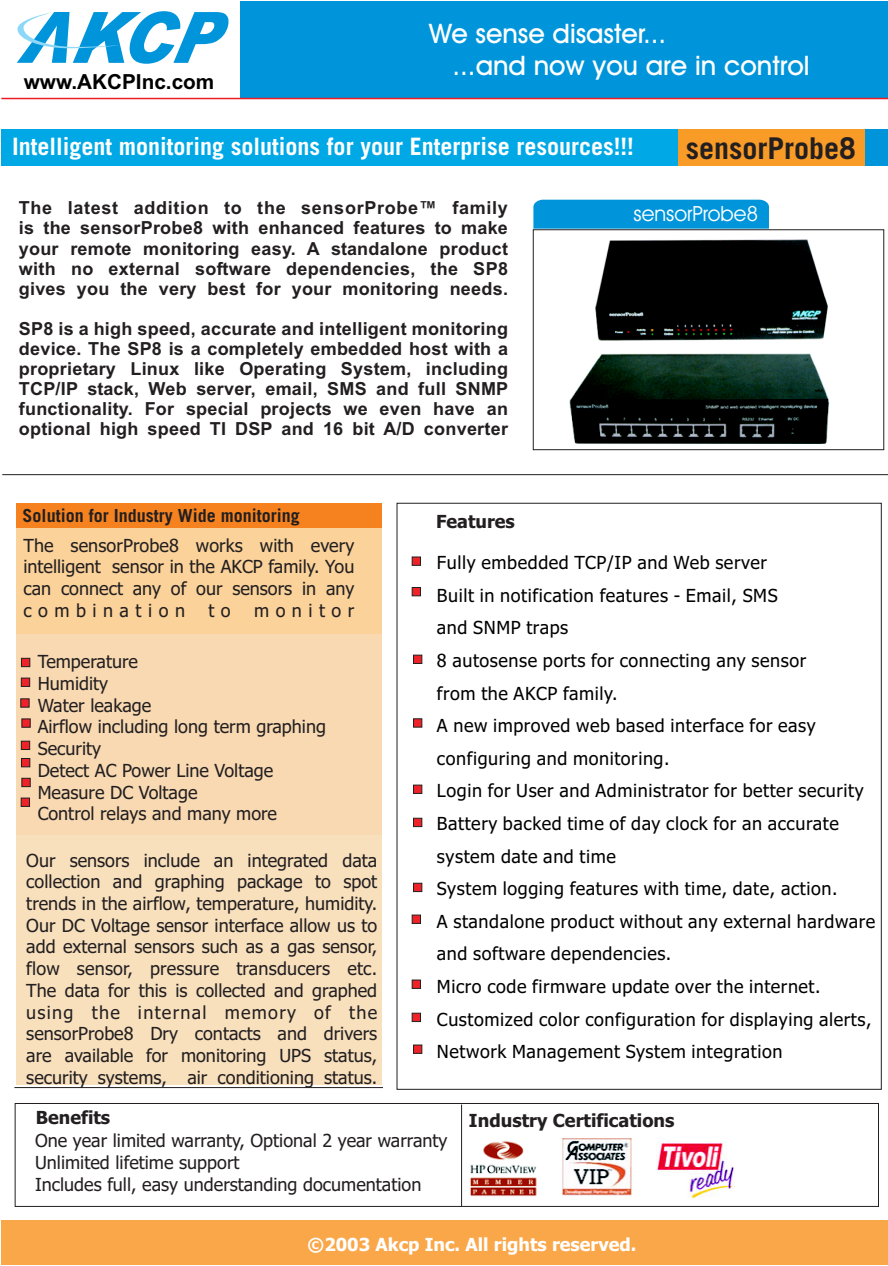
<style>
.page{position:relative;width:888px;height:1266px;background:#fff}
.page>*{position:absolute;margin:0;border:0;box-sizing:border-box;transform-origin:0 0}
.t1{font:700 30px "Trade Gothic";color:#231f20}
.t2{font:27px/32.4px "Avant Garde Md BT";color:#fff}
.t3{font:700 24px "Trade Gothic";color:#fff}
.t4{font:21px "Avant Garde Bk BT";color:#fff}
.t5{font:700 20.7px "Arial";color:#000}
.t6{font:18px/21.8px "Tahoma";color:#231f20;text-align:justify}
.t7{font:18px/32.5px "Tahoma";letter-spacing:.03em;color:#000}
.t8{font:700 18px/20.1px "Arial";letter-spacing:.015em;color:#231f20;text-align:justify}
.t9{font:700 18px "Tahoma";color:#231f20}
.t10{font:700 18px "Trade Gothic";color:#231f20}
.t11{font:700 18px "Tahoma";color:#fff}
.t12{font:18px "Tahoma";letter-spacing:.36em;color:#231f20}
</style>
<div class="page">
<div style="left:16px;top:836px;width:366px;height:249px;background:#f8e0bd"></div>
<div style="left:16px;top:627px;width:365px;height:208px;background:#f8d9b2"></div>
<div style="left:677px;top:129px;width:189px;height:37px;background:#f99b27"></div>
<div style="left:533px;top:200px;width:236px;height:29px;background:#0095da"></div>
<div style="left:865px;top:129px;width:22px;height:37px;background:#0095da"></div>
<div style="left:241px;top:1px;width:646px;height:97px;background:#0095da"></div>
<svg style="left:17px;top:11px;width:212px;height:53px"></svg>
<hr style="left:1px;top:98px;width:886px;height:1px;background:#ed1c24">
<div style="left:1px;top:1220px;width:886px;height:45px;background:#faa74a"></div>
<div style="left:1px;top:129px;width:677px;height:37px;background:#00a8e6"></div>
<hr style="left:2px;top:474px;width:885px;height:1px;background:#231f20">
<div style="left:16px;top:503px;width:365px;height:25px;background:#f5821f"></div>
<div style="left:16px;top:528px;width:365px;height:106px;background:#fad29a"></div>
<img style="left:569px;top:353px;width:261px;height:90px">
<div style="left:533px;top:230px;width:350px;height:220px;border:1px solid #231f20"></div>
<img style="left:596px;top:239px;width:231px;height:101px">
<hr style="left:14px;top:1087px;width:369px;height:1px;background:#231f20">
<div style="left:412px;top:557px;width:8px;height:8px;background:#ee2229"></div>
<div style="left:412px;top:587px;width:8px;height:9px;background:#ee2229;border:1px solid #231f20"></div>
<div style="left:413px;top:655px;width:9px;height:8px;background:#ee2229;border:1px solid #231f20"></div>
<div style="left:413px;top:719px;width:9px;height:8px;background:#ee2229;border:1px solid #231f20"></div>
<div style="left:413px;top:785px;width:9px;height:8px;background:#ee2229;border:1px solid #231f20"></div>
<div style="left:413px;top:818px;width:9px;height:9px;background:#ee2229;border:1px solid #231f20"></div>
<div style="left:413px;top:883px;width:9px;height:9px;background:#ee2229;border:1px solid #231f20"></div>
<div style="left:412px;top:915px;width:8px;height:8px;background:#ee2229"></div>
<div style="left:412px;top:980px;width:8px;height:8px;background:#ee2229"></div>
<div style="left:412px;top:1013px;width:8px;height:9px;background:#ee2229;border:1px solid #231f20"></div>
<div style="left:413px;top:1045px;width:9px;height:8px;background:#ee2229;border:1px solid #231f20"></div>
<div style="left:15px;top:1103px;width:863px;height:103px;border:1px solid #231f20"></div>
<div style="left:21px;top:658px;width:9px;height:9px;background:#ee2229;border:1px solid #231f20"></div>
<div style="left:21px;top:678px;width:9px;height:8px;background:#ee2229;border:1px solid #231f20"></div>
<div style="left:21px;top:699px;width:8px;height:8px;background:#ee2229"></div>
<div style="left:22px;top:719px;width:8px;height:8px;background:#ee2229"></div>
<div style="left:21px;top:741px;width:9px;height:9px;background:#ee2229;border:1px solid #231f20"></div>
<div style="left:21px;top:758px;width:9px;height:9px;background:#ee2229;border:1px solid #231f20"></div>
<div style="left:22px;top:778px;width:8px;height:9px;background:#ee2229;border:1px solid #231f20"></div>
<div style="left:21px;top:798px;width:9px;height:8px;background:#ee2229;border:1px solid #231f20"></div>
<hr style="left:461px;top:1105px;width:1px;height:102px;background:#231f20">
<img style="left:470px;top:1141px;width:67px;height:56px">
<img style="left:562px;top:1138px;width:70px;height:58px">
<img style="left:656px;top:1141px;width:78px;height:57px">
<p class="t5" style="left:24px;top:74px;width:192px">www.AKCPInc.com</p>
<h2 class="t2" style="left:452px;top:17px;width:358px;text-indent:-23px">We sense disaster...<br>...and now you are in control</h2>
<h3 class="t3" style="left:12px;top:138px;width:623px">Intelligent monitoring solutions for your Enterprise resources!!!</h3>
<h1 class="t1" style="left:685px;top:137px;width:171px">sensorProbe8</h1>
<p class="t8" style="left:19px;top:200px;width:490px">The latest addition to the sensorProbe™ family is the sensorProbe8 with enhanced features to make your remote monitoring easy. A standalone product with no external software dependencies, the SP8 gives you the very best for your monitoring needs.</p>
<p class="t8" style="left:19px;top:320px;width:491px">SP8 is a high speed, accurate and intelligent monitoring device. The SP8 is a completely embedded host with a proprietary Linux like Operating System, including TCP/IP stack, Web server, email, SMS and full SNMP functionality. For special projects we even have an optional high speed TI DSP and 16 bit A/D converter</p>
<p class="t4" style="left:633px;top:201px;width:126px">sensorProbe8</p>
<p class="t10" style="left:23px;top:509px;width:279px">Solution for Industry Wide monitoring</p>
<p class="t6" style="left:23px;top:536px;width:332px">The sensorProbe8 works with every intelligent sensor in the AKCP family. You can connect any of our sensors in any combination</p>
<p class="t6" style="left:208px;top:601px;width:24px">t o</p>
<p class="t12" style="left:254px;top:603px;width:102px">monitor</p>
<p class="t6" style="left:38px;top:652px;width:290px;text-align:left">Temperature<br>Humidity<br>Water leakage<br>Airflow including long term graphing<br>Security<br>Detect AC Power Line Voltage<br>Measure DC Voltage<br>Control relays and many more</p>
<p class="t6" style="left:26px;top:851px;width:352px">Our sensors include an integrated data collection and graphing package to spot trends in the airflow, temperature, humidity.<br>Our DC Voltage sensor interface allow us to add external sensors such as a gas sensor, flow sensor, pressure transducers etc.<br>The data for this is collected and graphed using the internal memory of the sensorProbe8 Dry contacts and drivers are available for monitoring UPS status, security systems, air conditioning status.</p>
<p class="t9" style="left:436px;top:514px;width:80px">Features</p>
<p class="t7" style="left:437px;top:548px;width:440px">Fully embedded TCP/IP and Web server<br>Built in notification features - Email, SMS<br>and SNMP traps<br>8 autosense ports for connecting any sensor<br>from the AKCP family.<br>A new improved web based interface for easy configuring and monitoring.<br>Login for User and Administrator for better security Battery backed time of day clock for an accurate system date and time<br>System logging features with time, date, action.<br>A standalone product without any external hardware and software dependencies.<br>Micro code firmware update over the internet.<br>Customized color configuration for displaying alerts, Network Management System integration</p>
<p class="t9" style="left:36px;top:1110px;width:76px">Benefits</p>
<p class="t6" style="left:35px;top:1131px;width:414px;text-align:left">One year limited warranty, Optional 2 year warranty<br>Unlimited lifetime support<br>Includes full, easy understanding documentation</p>
<p class="t9" style="left:469px;top:1113px;width:207px">Industry Certifications</p>
<p class="t11" style="left:307px;top:1238px;width:330px">©2003 Akcp Inc. All rights reserved.</p>
</div>
